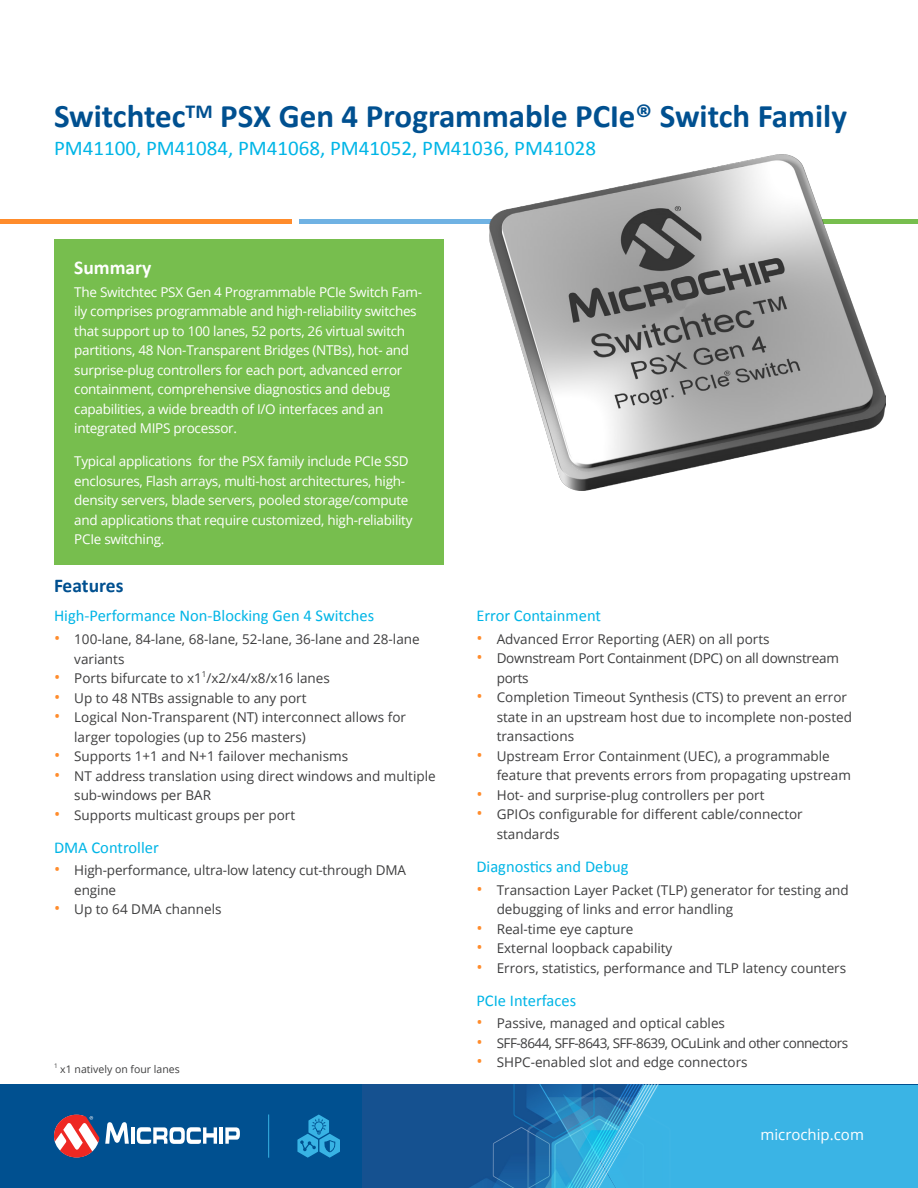
<style>
.page{position:relative;width:918px;height:1188px;background:#fff}
.page>*{position:absolute;margin:0;border:0;box-sizing:border-box;transform-origin:0 0}
.SS_TITLE{font:700 33px "Calibri";color:#005090}
.SS_SUBTITLE{font:21px "Calibri";color:#00b5e6}
.SUBHEAD1{font:700 19.5px "Calibri";color:#005090}
.SUBHEAD1-2{font:700 19.5px "Calibri";color:#fff}
.SUBHEAD2{font:16.5px "Calibri";color:#00b5e6}
.URL{font:15px "Open Sans";color:#fff}
.t1{font:13.5px/19.5px "Open Sans";color:#3e3e3f}
.BODY_TEXT{font:13.5px/19.5px "Open Sans";letter-spacing:-.02em;color:#fff}
.t2{font:13.5px "Open Sans";letter-spacing:-.04em;color:#3e3e3f}
.t3{font:13.5px/19.5px "Open Sans";letter-spacing:-.02em;color:#3e3e3f}
.BODY_TEXT-2{font:10.5px "Open Sans";color:#3e3e3f}
.BODY_TEXT-3{font:6.3px "Open Sans";color:#3e3e3f}
.s1{font-size:16.5px;color:#ff8c2c}
</style>
<div class="page">
<div style="left:0;top:219px;width:292px;height:5px;background:#ff8c2c"></div>
<div style="left:299px;top:219px;width:306px;height:5px;background:#6fb2e3"></div>
<div style="left:611px;top:219px;width:307px;height:5px;background:#77be4e"></div>
<div style="left:0;top:1084px;width:918px;height:104px;background:#005090"></div>
<div style="left:524px;top:1085px;width:394px;height:103px;background:#3ab4e5"></div>
<img style="left:363px;top:1085px;width:295px;height:103px">
<svg style="left:105px;top:1122px;width:24px;height:22px"></svg>
<hr style="left:131px;top:1127px;width:4px;height:17px;background:#fff">
<hr style="left:219px;top:1127px;width:4px;height:17px;background:#fff">
<svg style="left:225px;top:1127px;width:15px;height:17px"></svg>
<svg style="left:137px;top:1127px;width:80px;height:17px"></svg>
<svg style="left:54px;top:1115px;width:45px;height:43px"></svg>
<svg style="left:297px;top:1115px;width:43px;height:43px"></svg>
<hr style="left:268px;top:1114px;width:1px;height:44px;background:#38b3e4">
<div style="left:54px;top:239px;width:390px;height:325px;background:#77be4e"></div>
<img style="left:490px;top:154px;width:396px;height:337px">
<p class="SS_TITLE" style="left:54px;top:95px;width:795px">Switchtec<sup>TM</sup> PSX Gen 4 Programmable PCIe® Switch Family</p>
<p class="SS_SUBTITLE" style="left:54px;top:134px;width:544px">PM41100, PM41084, PM41068, PM41052, PM41036, PM41028</p>
<p class="SUBHEAD1-2" style="left:74px;top:255px;width:79px">Summary</p>
<p class="BODY_TEXT" style="left:74px;top:282px;width:349px">The Switchtec PSX Gen 4 Programmable PCIe Switch Fam&shy;ily comprises programmable and high-reliability switches that support up to 100 lanes, 52 ports, 26 virtual switch partitions, 48 Non-Transparent Bridges (NTBs), hot- and surprise-plug controllers for each port, advanced error containment, comprehensive diagnostics and debug capabilities, a wide breadth of I/O interfaces and an integrated MIPS processor.</p>
<p class="BODY_TEXT" style="left:74px;top:451px;width:340px">Typical applications for the PSX family include PCIe SSD enclosures, Flash arrays, multi-host architectures, high&shy;density servers, blade servers, pooled storage/compute and applications that require customized, high-reliability PCIe switching.</p>
<p class="SUBHEAD1" style="left:54px;top:573px;width:71px">Features</p>
<p class="SUBHEAD2" style="left:54px;top:605px;width:322px">High-Performance Non-Blocking Gen 4 Switches</p>
<p class="t1" style="left:74px;top:629px;width:347px;text-indent:-20px"><span class="s1">•</span> 100-lane, 84-lane, 68-lane, 52-lane, 36-lane and 28-lane variants</p>
<p class="t1" style="left:54px;top:668px;width:277px"><span class="s1">•</span> Ports bifurcate to x1<sup>1</sup>/x2/x4/x8/x16 lanes</p>
<p class="t1" style="left:54px;top:688px;width:254px"><span class="s1">•</span> Up to 48 NTBs assignable to any port</p>
<p class="t1" style="left:74px;top:707px;width:333px;text-indent:-20px"><span class="s1">•</span> Logical Non-Transparent (NT) interconnect allows for larger topologies (up to 256 masters)</p>
<p class="t1" style="left:54px;top:746px;width:296px"><span class="s1">•</span> Supports 1+1 and N+1 failover mechanisms</p>
<p class="t1" style="left:74px;top:766px;width:363px;text-indent:-20px"><span class="s1">•</span> NT address translation using direct windows and multiple sub-windows per BAR</p>
<p class="t1" style="left:54px;top:805px;width:243px"><span class="s1">•</span> Supports multicast groups per port</p>
<p class="SUBHEAD2" style="left:54px;top:837px;width:106px">DMA Controller</p>
<p class="t1" style="left:74px;top:860px;width:333px;text-indent:-20px"><span class="s1">•</span> High-performance, ultra-low latency cut-through DMA engine</p>
<p class="t1" style="left:54px;top:899px;width:169px"><span class="s1">•</span> Up to 64 DMA channels</p>
<p class="BODY_TEXT-3" style="left:54px;top:1062px;width:5px">1</p>
<p class="BODY_TEXT-2" style="left:60px;top:1062px;width:121px">x1 natively on four lanes</p>
<p class="SUBHEAD2" style="left:476px;top:605px;width:126px">Error Containment</p>
<p class="t1" style="left:476px;top:629px;width:295px"><span class="s1">•</span> Advanced Error Reporting (AER) on all ports</p>
<p class="t3" style="left:497px;top:648px;width:344px;text-indent:-20px"><span class="s1">•</span> Downstream Port Containment (DPC) on all downstream ports</p>
<p class="t1" style="left:497px;top:687px;width:357px;text-indent:-20px"><span class="s1">•</span> Completion Timeout Synthesis (CTS) to prevent an error state in an upstream host due to incomplete non-posted transactions</p>
<p class="t1" style="left:497px;top:746px;width:356px;text-indent:-20px"><span class="s1">•</span> Upstream Error Containment (UEC), a programmable feature that prevents errors from propagating upstream</p>
<p class="t1" style="left:476px;top:785px;width:289px"><span class="s1">•</span> Hot- and surprise-plug controllers per port</p>
<p class="t1" style="left:497px;top:804px;width:308px;text-indent:-20px"><span class="s1">•</span> GPIOs configurable for different cable/connector standards</p>
<p class="SUBHEAD2" style="left:476px;top:856px;width:154px">Diagnostics and Debug</p>
<p class="t1" style="left:497px;top:880px;width:354px;text-indent:-20px"><span class="s1">•</span> Transaction Layer Packet (TLP) generator for testing and debugging of links and error handling</p>
<p class="t1" style="left:476px;top:919px;width:159px"><span class="s1">•</span> Real-time eye capture</p>
<p class="t1" style="left:476px;top:938px;width:198px"><span class="s1">•</span> External loopback capability</p>
<p class="t1" style="left:476px;top:958px;width:371px"><span class="s1">•</span> Errors, statistics, performance and TLP latency counters</p>
<p class="SUBHEAD2" style="left:476px;top:990px;width:101px">PCIe Interfaces</p>
<p class="t1" style="left:476px;top:1013px;width:250px"><span class="s1">•</span> Passive, managed and optical cables</p>
<p class="t2" style="left:476px;top:1034px;width:373px"><span class="s1">•</span> SFF-8644, SFF-8643, SFF-8639, OCuLink and other connectors</p>
<p class="t1" style="left:476px;top:1052px;width:273px"><span class="s1">•</span> SHPC-enabled slot and edge connectors</p>
<p class="URL" style="left:760px;top:1125px;width:105px">microchip.com</p>
</div>
